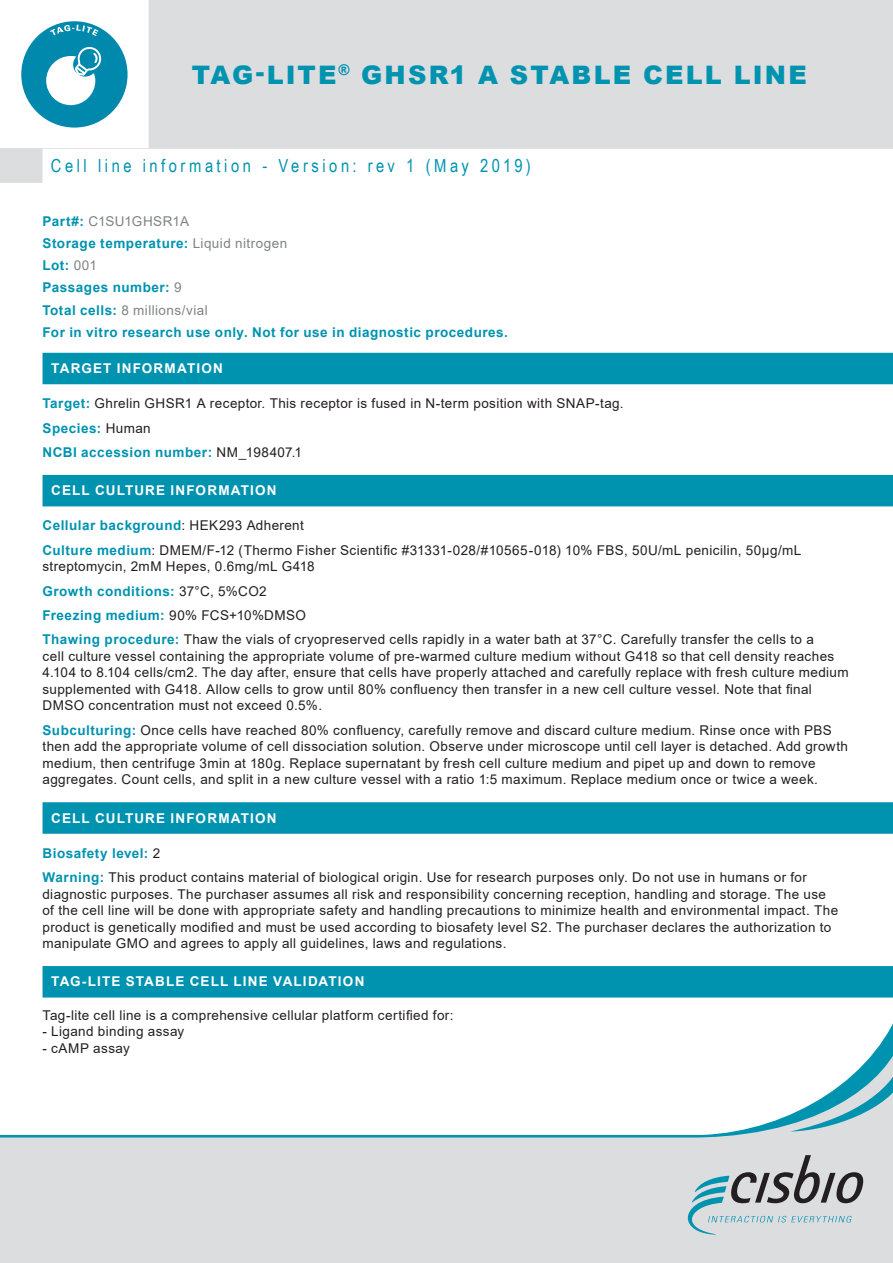
<style>
.page{position:relative;width:893px;height:1263px;background:#fff}
.page>*{position:absolute;margin:0;border:0;box-sizing:border-box;transform-origin:0 0}
.t1{font:900 25.5px "Arial";letter-spacing:.08em;color:#0093b0}
.application-note{font:18px "Arial Narrow";letter-spacing:.195em;color:#0093b0}
.paragraphe{font:13.5px/16.5px "Arial";letter-spacing:.025em;color:#231f20}
.paragraphe-2{font:700 13.5px "Arial";letter-spacing:.035em;color:#0093b0}
.H3_texte_abstract{font:700 13.5px "Arial";letter-spacing:.04em;color:#0093b0}
.t2{font:700 13.5px "Arial";letter-spacing:.085em;color:#fff}
.H3_texte_abstract-2{font:13.5px "Arial";letter-spacing:.03em;color:#808285}
.H3_texte_abstract-3{font:13.5px "Arial";color:#808285}
.s1{font-weight:700;color:#0093b0}
.s2{font-weight:400;color:#808285}
.s3{font-weight:400;color:#231f20}
</style>
<div class="page">
<svg style="left:0;top:0;width:893px;height:183px;fill:#dcdddf"></svg>
<div style="left:0;top:1137px;width:893px;height:126px;background:#dcdddf"></div>
<svg style="left:0;top:996px;width:893px;height:141px"></svg>
<svg style="left:688px;top:1155px;width:175px;height:79px;background:#b6bfc2"></svg>
<div style="left:43px;top:353px;width:850px;height:31px;background:#0093b0"></div>
<div style="left:43px;top:475px;width:850px;height:31px;background:#0093b0"></div>
<div style="left:43px;top:802px;width:850px;height:32px;background:#0093b0"></div>
<div style="left:43px;top:966px;width:850px;height:31px;background:#0093b0"></div>
<div style="left:21px;top:21px;width:107px;height:107px;background:#0088ad;border-radius:50%"></div>
<svg style="left:50px;top:25px;width:49px;height:11px"></svg>
<svg style="left:46px;top:47px;width:56px;height:58px"></svg>
<h1 class="t1" style="left:192px;top:56px;width:616px">TAG-LITE<sup>®</sup> GHSR1 A STABLE CELL LINE</h1>
<p class="application-note" style="left:51px;top:153px;width:481px">Cell line information - Version: rev 1 (May 2019)</p>
<p class="H3_texte_abstract-3" style="left:43px;top:212px;width:148px"><span class="s1">Part#:</span> C1SU1GHSR1A</p>
<p class="H3_texte_abstract" style="left:43px;top:234px;width:246px">Storage temperature: <span class="s2">Liquid nitrogen</span></p>
<p class="H3_texte_abstract" style="left:43px;top:256px;width:56px">Lot: <span class="s2">001</span></p>
<p class="H3_texte_abstract" style="left:43px;top:278px;width:141px">Passages number: <span class="s2">9</span></p>
<p class="H3_texte_abstract-2" style="left:43px;top:301px;width:167px"><span class="s1">Total cells:</span> 8 millions/vial</p>
<p class="H3_texte_abstract" style="left:43px;top:323px;width:467px">For in vitro research use only. Not for use in diagnostic procedures.</p>
<h4 class="t2" style="left:51px;top:359px;width:173px">TARGET INFORMATION</h4>
<p class="paragraphe" style="left:43px;top:395px;width:583px"><span class="s1">Target:</span> Ghrelin GHSR1 A receptor. This receptor is fused in N-term position with SNAP-tag.</p>
<p class="paragraphe-2" style="left:43px;top:418px;width:110px">Species: <span class="s3">Human</span></p>
<p class="paragraphe-2" style="left:43px;top:443px;width:261px">NCBI accession number: <span class="s3">NM_198407.1</span></p>
<h4 class="t2" style="left:51px;top:481px;width:227px">CELL CULTURE INFORMATION</h4>
<p class="paragraphe-2" style="left:43px;top:516px;width:263px">Cellular background<span class="s3">: HEK293 Adherent</span></p>
<p class="paragraphe" style="left:43px;top:542px;width:760px"><span class="s1">Culture medium</span>: DMEM/F-12 (Thermo Fisher Scientific #31331-028/#10565-018) 10% FBS, 50U/mL penicilin, 50µg/mL streptomycin, 2mM Hepes, 0.6mg/mL G418</p>
<p class="paragraphe-2" style="left:43px;top:581px;width:226px">Growth conditions: <span class="s3">37°C, 5%CO2</span></p>
<p class="paragraphe-2" style="left:43px;top:606px;width:265px">Freezing medium: <span class="s3">90% FCS+10%DMSO</span></p>
<p class="paragraphe" style="left:43px;top:631px;width:808px"><span class="s1">Thawing procedure:</span> Thaw the vials of cryopreserved cells rapidly in a water bath at 37°C. Carefully transfer the cells to a<br>cell culture vessel containing the appropriate volume of pre-warmed culture medium without G418 so that cell density reaches 4.104 to 8.104 cells/cm2. The day after, ensure that cells have properly attached and carefully replace with fresh culture medium supplemented with G418. Allow cells to grow until 80% confluency then transfer in a new cell culture vessel. Note that final DMSO concentration must not exceed 0.5%.</p>
<p class="paragraphe" style="left:43px;top:722px;width:807px"><span class="s1">Subculturing:</span> Once cells have reached 80% confluency, carefully remove and discard culture medium. Rinse once with PBS then add the appropriate volume of cell dissociation solution. Observe under microscope until cell layer is detached. Add growth medium, then centrifuge 3min at 180g. Replace supernatant by fresh cell culture medium and pipet up and down to remove aggregates. Count cells, and split in a new culture vessel with a ratio 1:5 maximum. Replace medium once or twice a week.</p>
<h4 class="t2" style="left:51px;top:808px;width:227px">CELL CULTURE INFORMATION</h4>
<p class="paragraphe-2" style="left:43px;top:843px;width:119px">Biosafety level: <span class="s3">2</span></p>
<p class="paragraphe" style="left:43px;top:869px;width:797px"><span class="s1">Warning:</span> This product contains material of biological origin. Use for research purposes only. Do not use in humans or for diagnostic purposes. The purchaser assumes all risk and responsibility concerning reception, handling and storage. The use of the cell line will be done with appropriate safety and handling precautions to minimize health and environmental impact. The product is genetically modified and must be used according to biosafety level S2. The purchaser declares the authorization to manipulate GMO and agrees to apply all guidelines, laws and regulations.</p>
<h4 class="t2" style="left:51px;top:972px;width:315px">TAG-LITE STABLE CELL LINE VALIDATION</h4>
<p class="paragraphe" style="left:43px;top:1007px;width:413px">Tag-lite cell line is a comprehensive cellular platform certified for:</p>
<p class="paragraphe" style="left:43px;top:1023px;width:143px">- Ligand binding assay</p>
<p class="paragraphe" style="left:43px;top:1040px;width:89px">- cAMP assay</p>
</div>
